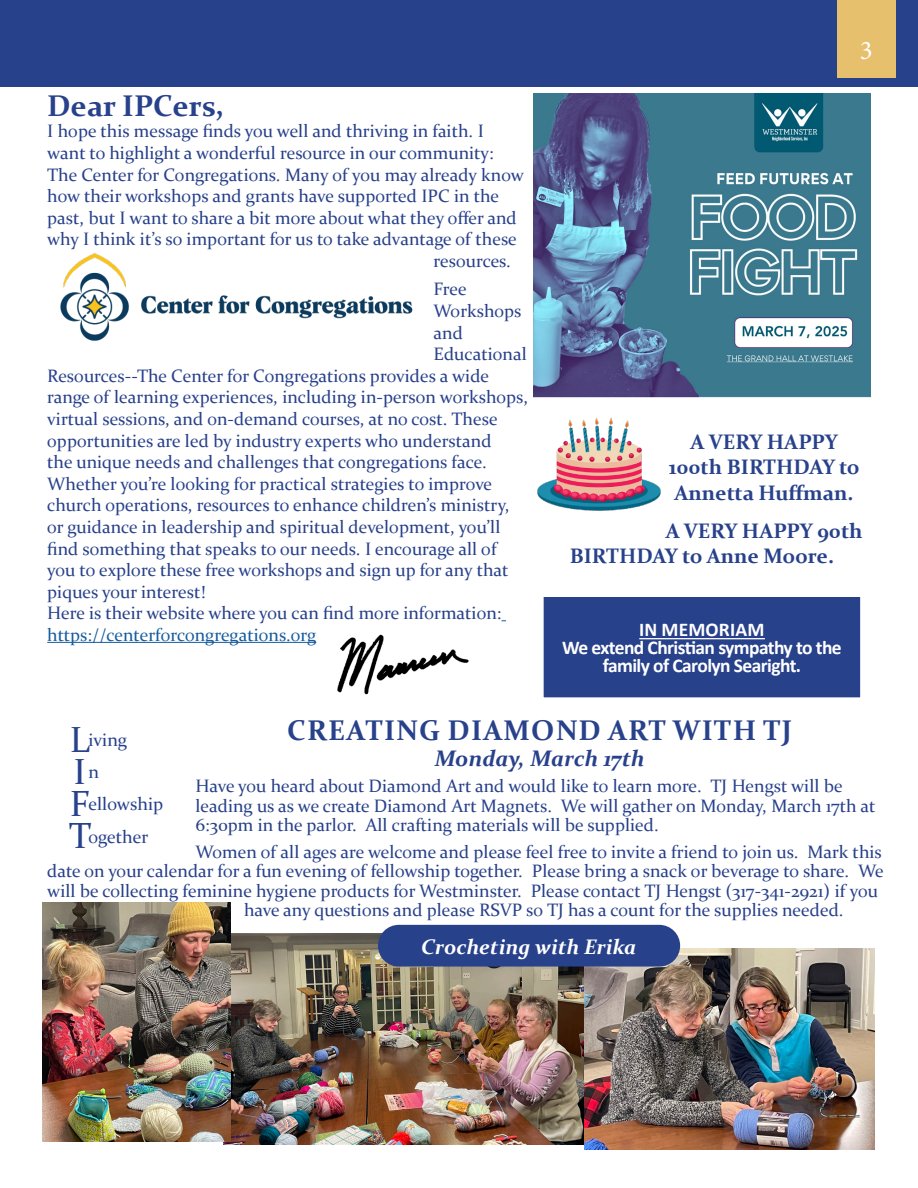
<style>
.page{position:relative;width:918px;height:1188px;background:#fff}
.page>*{position:absolute;margin:0;border:0;box-sizing:border-box;transform-origin:0 0}
.Paragraph_Style_1{font:36.3px "Constantia";color:#28418b}
.Paragraph_Style_1-2{font:700 30px "Constantia";color:#28418b}
.Paragraph_Style_1-3{font:700 28.5px "Constantia";letter-spacing:.04em;color:#28418b}
.t1{font:27px "Minion Pro";color:#fff}
.Paragraph_Style_1-4{font:italic 700 22.5px "Constantia";letter-spacing:-.005em;color:#28418b}
.Paragraph_Style_1-5{font:700 21px/25.2px "Constantia";color:#28418b;text-align:center}
.Paragraph_Style_1-6{font:italic 700 21px "Constantia";color:#fff}
.Paragraph_Style_1-7{font:700 19.5px/18px "Calibri";letter-spacing:-.03em;color:#fff;text-align:center}
.Paragraph_Style_1-8{font:700 19.5px "Calibri";letter-spacing:.01em;color:#fff}
.Paragraph_Style_1-9{font:18.15px "Constantia";color:#28418b}
.Paragraph_Style_1-10{font:18px/19.5px "Constantia";color:#28418b}
.s1{color:#175d9e}
</style>
<div class="page">
<div style="left:0;top:0;width:918px;height:86px;background:#28418b"></div>
<div style="left:837px;top:0;width:58px;height:78px;background:#e6c06d"></div>
<img style="left:533px;top:93px;width:338px;height:305px">
<hr style="left:47px;top:642px;width:269px;height:1px;background:#175d9e">
<img style="left:223px;top:934px;width:362px;height:211px">
<img style="left:43px;top:903px;width:188px;height:238px">
<img style="left:585px;top:948px;width:289px;height:201px">
<div style="left:378px;top:925px;width:302px;height:42px;background:#28418b;border-radius:21px"></div>
<img style="left:60px;top:253px;width:353px;height:88px">
<img style="left:337px;top:634px;width:132px;height:61px">
<img style="left:537px;top:417px;width:124px;height:94px">
<div style="left:542px;top:596px;width:320px;height:103px;background:#28418b"></div>
<hr style="left:639px;top:638px;width:126px;height:1px;background:#fff">
<div style="left:541px;top:594px;width:322px;height:106px;border:3px solid #fff"></div>
<p class="Paragraph_Style_1-2" style="left:47px;top:85px;width:178px">Dear IPCers,</p>
<p class="Paragraph_Style_1-10" style="left:47px;top:121px;width:438px">I hope this message finds you well and thriving in faith. I</p>
<p class="Paragraph_Style_1-10" style="left:47px;top:142px;width:448px">want to highlight a wonderful resource in our community:</p>
<p class="Paragraph_Style_1-10" style="left:47px;top:164px;width:478px">The Center for Congregations. Many of you may already know</p>
<p class="Paragraph_Style_1-10" style="left:47px;top:186px;width:453px">how their workshops and grants have supported IPC in the</p>
<p class="Paragraph_Style_1-10" style="left:47px;top:207px;width:471px">past, but I want to share a bit more about what they offer and</p>
<p class="Paragraph_Style_1-10" style="left:47px;top:229px;width:471px">why I think it’s so important for us to take advantage of these</p>
<p class="Paragraph_Style_1-10" style="left:434px;top:250px;width:79px">resources.</p>
<p class="Paragraph_Style_1-10" style="left:434px;top:279px;width:35px">Free</p>
<p class="Paragraph_Style_1-10" style="left:434px;top:300px;width:89px">Workshops</p>
<p class="Paragraph_Style_1-10" style="left:434px;top:322px;width:31px">and</p>
<p class="Paragraph_Style_1-10" style="left:434px;top:344px;width:95px">Educational</p>
<p class="Paragraph_Style_1-10" style="left:47px;top:365px;width:443px">Resources--The Center for Congregations provides a wide</p>
<p class="Paragraph_Style_1-10" style="left:47px;top:387px;width:482px">range of learning experiences, including in-person workshops,</p>
<p class="Paragraph_Style_1-10" style="left:47px;top:408px;width:452px">virtual sessions, and on-demand courses, at no cost. These</p>
<p class="Paragraph_Style_1-10" style="left:47px;top:430px;width:446px">opportunities are led by industry experts who understand</p>
<p class="Paragraph_Style_1-10" style="left:47px;top:452px;width:441px">the unique needs and challenges that congregations face.</p>
<p class="Paragraph_Style_1-10" style="left:47px;top:473px;width:446px">Whether you’re looking for practical strategies to improve</p>
<p class="Paragraph_Style_1-10" style="left:47px;top:495px;width:464px">church operations, resources to enhance children’s ministry,</p>
<p class="Paragraph_Style_1-10" style="left:47px;top:516px;width:455px">or guidance in leadership and spiritual development, you’ll</p>
<p class="Paragraph_Style_1-10" style="left:47px;top:538px;width:451px">find something that speaks to our needs. I encourage all of</p>
<p class="Paragraph_Style_1-10" style="left:47px;top:560px;width:463px">you to explore these free workshops and sign up for any that</p>
<p class="Paragraph_Style_1-10" style="left:47px;top:581px;width:160px">piques your interest!</p>
<p class="Paragraph_Style_1-10" style="left:47px;top:602px;width:456px;line-height:21.6px">Here is their website where you can find more information: <span class="s1">https://centerforcongregations.org</span></p>
<p class="t1" style="left:860px;top:32px;width:14px">3</p>
<p class="Paragraph_Style_1-5" style="left:669px;top:428px;width:192px">A VERY HAPPY<br>100th BIRTHDAY to<br>Annetta Huffman.</p>
<p class="Paragraph_Style_1-5" style="left:570px;top:517px;width:294px;text-align:left;text-indent:96px">A VERY HAPPY 90th<br>BIRTHDAY to Anne Moore.</p>
<p class="Paragraph_Style_1-8" style="left:639px;top:616px;width:127px">IN MEMORIAM</p>
<p class="Paragraph_Style_1-7" style="left:562px;top:639px;width:281px">We extend Christian sympathy to the family of Carolyn Searight.</p>
<p class="Paragraph_Style_1-3" style="left:287px;top:710px;width:507px">CREATING DIAMOND ART WITH TJ</p>
<p class="Paragraph_Style_1-4" style="left:435px;top:743px;width:211px">Monday, March 17th</p>
<p class="Paragraph_Style_1-10" style="left:196px;top:776px;width:681px">Have you heard about Diamond Art and would like to learn more. TJ Hengst will be leading us as we create Diamond Art Magnets. We will gather on Monday, March 17th at<br>6:30pm in the parlor. All crafting materials will be supplied.</p>
<p class="Paragraph_Style_1-10" style="left:196px;top:841px;width:688px">Women of all ages are welcome and please feel free to invite a friend to join us. Mark this</p>
<p class="Paragraph_Style_1-10" style="left:47px;top:860px;width:838px">date on your calendar for a fun evening of fellowship together. Please bring a snack or beverage to share. We</p>
<p class="Paragraph_Style_1-10" style="left:47px;top:880px;width:832px">will be collecting feminine hygiene products for Westminster. Please contact TJ Hengst (317-341-2921) if you</p>
<p class="Paragraph_Style_1-10" style="left:244px;top:899px;width:601px">have any questions and please RSVP so TJ has a count for the supplies needed.</p>
<p class="Paragraph_Style_1" style="left:70px;top:715px;width:22px">L</p>
<p class="Paragraph_Style_1" style="left:74px;top:747px;width:14px">I</p>
<p class="Paragraph_Style_1" style="left:70px;top:779px;width:21px">F</p>
<p class="Paragraph_Style_1" style="left:69px;top:811px;width:24px">T</p>
<p class="Paragraph_Style_1-9" style="left:88px;top:728px;width:40px">iving</p>
<p class="Paragraph_Style_1-9" style="left:88px;top:760px;width:12px">n</p>
<p class="Paragraph_Style_1-9" style="left:88px;top:792px;width:76px">ellowship</p>
<p class="Paragraph_Style_1-9" style="left:88px;top:824px;width:61px">ogether</p>
<p class="Paragraph_Style_1-6" style="left:421px;top:932px;width:217px">Crocheting with Erika</p>
</div>
